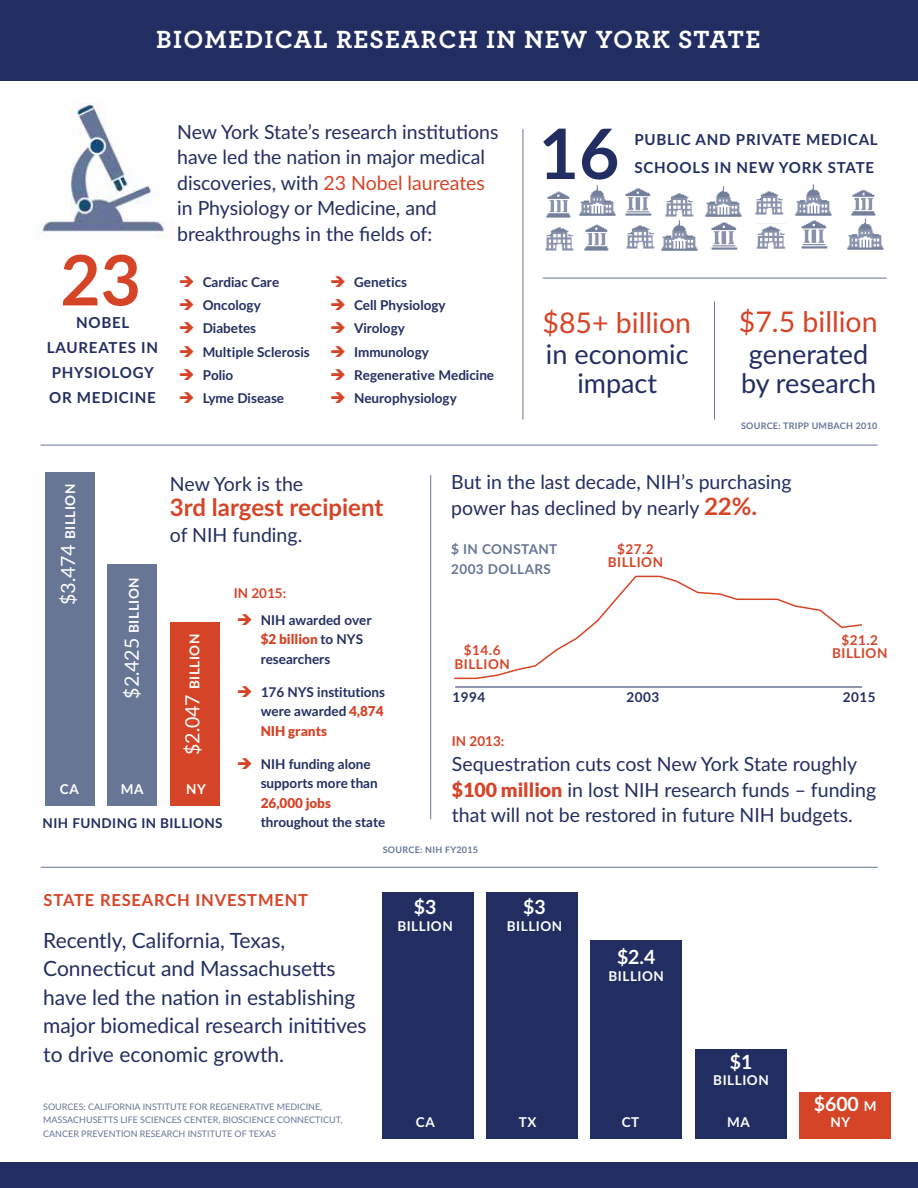
<style>
.page{position:relative;width:918px;height:1188px;background:#fff}
.page>*{position:absolute;margin:0;border:0;box-sizing:border-box;transform-origin:0 0}
.t1{font:700 69.6px "Lato";color:#d64427}
.t2{font:700 69.6px "Lato";color:#222e61}
.t3{font:28.5px "Lato";color:#d64427}
.t4{font:27px/28.5px "Lato";color:#222e61;text-align:center}
.t5{font:700 26.1px "Archer";letter-spacing:.05em;color:#fff}
.t6{font:700 24px "Lato";color:#d64427}
.t7{font:21px/28.5px "Lato";color:#222e61}
.t8{font:19.5px/25.5px "Lato";color:#222e61}
.t9{font:700 19.5px "Lato";color:#fff}
.t10{font:700 16.5px "Lato";letter-spacing:.05em;color:#d64427}
.t11{font:700 15.15px/25.2px "Lato";letter-spacing:.05em;color:#222e61;text-align:center}
.t12{font:700 13.5px/19.5px "Lato";color:#222e61}
.t13{font:700 13.5px "Lato";letter-spacing:.04em;color:#fff}
.t14{font:700 13.5px/13.5px "Lato";letter-spacing:.04em;color:#d64427;text-align:center}
.t15{font:700 13.5px/19.5px "Lato";letter-spacing:.03em;color:#677695}
.t16{font:700 13.5px "Lato";letter-spacing:.03em;color:#222e61}
.t17{font:900 13.5px "Lato";color:#d64427}
.t18{font:9px/13.5px "Lato";color:#677695}
.t19{font:700 9px "Lato";letter-spacing:.03em;color:#677695}
.s1{color:#d64427}
.s2{font-weight:400;font-size:19.5px}
.s3{font-weight:900;color:#d64427}
.s4{font-weight:700;font-size:24px;color:#d64427}
.s5{font-size:13.5px}
</style>
<div class="page">
<img style="left:39px;top:102px;width:128px;height:136px">
<div style="left:799px;top:1093px;width:92px;height:46px;background:#d64427"></div>
<div style="left:695px;top:1049px;width:91px;height:89px;background:#222e61"></div>
<div style="left:486px;top:892px;width:92px;height:247px;background:#222e61"></div>
<div style="left:590px;top:940px;width:92px;height:199px;background:#222e61"></div>
<div style="left:0;top:0;width:918px;height:81px;background:#222e61"></div>
<div style="left:0;top:1162px;width:918px;height:26px;background:#222e61"></div>
<hr style="left:41px;top:445px;width:837px;height:1px;background:#677695">
<hr style="left:430px;top:475px;width:1px;height:344px;background:#677695">
<hr style="left:523px;top:129px;width:1px;height:291px;background:#677695">
<hr style="left:543px;top:278px;width:344px;height:1px;background:#677695">
<hr style="left:41px;top:867px;width:837px;height:1px;background:#677695">
<div style="left:382px;top:892px;width:91px;height:247px;background:#222e61"></div>
<div style="left:46px;top:472px;width:49px;height:334px;background:#677695"></div>
<div style="left:170px;top:622px;width:49px;height:184px;background:#d64427"></div>
<div style="left:107px;top:564px;width:50px;height:242px;background:#677695"></div>
<img style="left:795px;top:184px;width:37px;height:32px">
<img style="left:579px;top:185px;width:37px;height:31px">
<img style="left:661px;top:220px;width:37px;height:31px">
<img style="left:705px;top:186px;width:37px;height:31px">
<img style="left:847px;top:218px;width:37px;height:32px">
<img style="left:625px;top:188px;width:27px;height:28px">
<img style="left:711px;top:222px;width:27px;height:28px">
<img style="left:801px;top:220px;width:27px;height:29px">
<img style="left:546px;top:191px;width:25px;height:27px">
<img style="left:584px;top:224px;width:25px;height:27px">
<img style="left:851px;top:190px;width:25px;height:26px">
<img style="left:665px;top:193px;width:29px;height:24px">
<img style="left:756px;top:226px;width:30px;height:23px">
<img style="left:626px;top:225px;width:29px;height:24px">
<img style="left:755px;top:191px;width:29px;height:24px">
<img style="left:545px;top:227px;width:29px;height:24px">
<hr style="left:714px;top:301px;width:1px;height:119px;background:#677695">
<svg style="left:454px;top:575px;width:408px;height:105px"></svg>
<hr style="left:455px;top:687px;width:407px;height:1px;background:#222e61">
<h3 class="t5" style="left:156px;top:19px;width:606px">BIOMEDICAL RESEARCH IN NEW YORK STATE</h3>
<h1 class="t1" style="left:60px;top:229px;width:82px">23</h1>
<p class="t11" style="left:47px;top:309px;width:113px">NOBEL<br>LAUREATES IN<br>PHYSIOLOGY<br>OR MEDICINE</p>
<p class="t8" style="left:177px;top:118px;width:323px">New York State’s research institutions have led the nation in major medical discoveries, with <span class="s1">23 Nobel laureates </span>in Physiology or Medicine, and breakthroughs in the fields of:</p>
<p class="t12" style="left:179px;top:272px;width:102px"><span class="s1">➔</span> Cardiac Care</p>
<p class="t12" style="left:179px;top:295px;width:84px"><span class="s1">➔</span> Oncology</p>
<p class="t12" style="left:179px;top:318px;width:79px"><span class="s1">➔</span> Diabetes</p>
<p class="t12" style="left:179px;top:342px;width:133px"><span class="s1">➔</span> Multiple Sclerosis</p>
<p class="t12" style="left:179px;top:365px;width:56px"><span class="s1">➔</span> Polio</p>
<p class="t12" style="left:179px;top:388px;width:107px"><span class="s1">➔</span> Lyme Disease</p>
<p class="t12" style="left:330px;top:272px;width:79px"><span class="s1">➔</span> Genetics</p>
<p class="t12" style="left:330px;top:295px;width:117px"><span class="s1">➔</span> Cell Physiology</p>
<p class="t12" style="left:330px;top:318px;width:76px"><span class="s1">➔</span> Virology</p>
<p class="t12" style="left:330px;top:341px;width:100px"><span class="s1">➔</span> Immunology</p>
<p class="t12" style="left:330px;top:365px;width:166px"><span class="s1">➔</span> Regenerative Medicine</p>
<p class="t12" style="left:330px;top:388px;width:128px"><span class="s1">➔</span> Neurophysiology</p>
<h1 class="t2" style="left:539px;top:102px;width:82px">16</h1>
<p class="t11" style="left:634px;top:124px;width:245px;line-height:28.2px;text-align:left">PUBLIC AND PRIVATE MEDICAL<br>SCHOOLS IN NEW YORK STATE</p>
<h2 class="t3" style="left:543px;top:303px;width:150px">$85+ billion</h2>
<h3 class="t4" style="left:546px;top:339px;width:144px">in economic impact</h3>
<h2 class="t3" style="left:739px;top:301px;width:140px">$7.5 billion</h2>
<h3 class="t4" style="left:741px;top:339px;width:137px;text-align:left">generated by research</h3>
<p class="t19" style="left:741px;top:419px;width:138px">SOURCE: TRIPP UMBACH 2010</p>
<p class="t8" style="left:170px;top:470px;width:135px">New York is the</p>
<p class="t6" style="left:170px;top:490px;width:215px">3rd largest recipient</p>
<p class="t8" style="left:170px;top:521px;width:134px">of NIH funding.</p>
<p class="t13" style="left:60px;top:605px;width:123px;rotate:-90deg"><span class="s2">$3.474</span> BILLION</p>
<p class="t13" style="left:124px;top:699px;width:123px;rotate:-90deg"><span class="s2">$2.425</span> BILLION</p>
<p class="t14" style="left:234px;top:586px;width:54px">IN 2015:</p>
<p class="t12" style="left:261px;top:610px;width:113px;text-indent:-24px"><span class="s1">➔</span> NIH awarded over <span class="s3">$2 billion</span> to NYS researchers</p>
<p class="t12" style="left:261px;top:682px;width:126px;text-align:justify;text-indent:-24px"><span class="s1">➔</span> 176 NYS institutions were awarded <span class="s3">4,874<br>NIH grants</span></p>
<p class="t12" style="left:261px;top:754px;width:119px;text-indent:-24px"><span class="s1">➔</span> NIH funding alone supports more than</p>
<p class="t17" style="left:261px;top:795px;width:72px">26,000 jobs</p>
<p class="t12" style="left:261px;top:812px;width:126px">throughout the state</p>
<p class="t13" style="left:185px;top:755px;width:123px;rotate:-90deg"><span class="s2">$2.047</span> BILLION</p>
<p class="t13" style="left:60px;top:779px;width:20px">CA</p>
<p class="t13" style="left:121px;top:779px;width:24px">MA</p>
<p class="t13" style="left:186px;top:779px;width:21px">NY</p>
<p class="t16" style="left:43px;top:813px;width:182px">NIH FUNDING IN BILLIONS</p>
<p class="t8" style="left:451px;top:468px;width:342px">But in the last decade, NIH’s purchasing power has declined by nearly <span class="s4">22%.</span></p>
<p class="t15" style="left:451px;top:539px;width:108px">$ IN CONSTANT<br>2003 DOLLARS</p>
<p class="t14" style="left:454px;top:643px;width:57px">$14.6<br>BILLION</p>
<p class="t12" style="left:452px;top:686px;width:34px">1994</p>
<p class="t14" style="left:608px;top:542px;width:57px">$27.2<br>BILLION</p>
<p class="t12" style="left:627px;top:686px;width:34px">2003</p>
<p class="t14" style="left:832px;top:633px;width:57px">$21.2<br>BILLION</p>
<p class="t12" style="left:843px;top:686px;width:34px">2015</p>
<p class="t14" style="left:452px;top:734px;width:54px">IN 2013:</p>
<p class="t8" style="left:452px;top:751px;width:426px">Sequestration cuts cost New York State roughly <span class="s3">$100 million</span> in lost NIH research funds – funding that will not be restored in future NIH budgets.</p>
<p class="t10" style="left:44px;top:888px;width:266px">STATE RESEARCH INVESTMENT</p>
<p class="t7" style="left:43px;top:925px;width:325px">Recently, California, Texas,<br>Connecticut and Massachusetts have led the nation in establishing major biomedical research inititives to drive economic growth.</p>
<p class="t18" style="left:43px;top:1100px;width:301px">SOURCES: CALIFORNIA INSTITUTE FOR REGENERATIVE MEDICINE,<br>MASSACHUSETTS LIFE SCIENCES CENTER, BIOSCIENCE CONNECTICUT,<br>CANCER PREVENTION RESEARCH INSTITUTE OF TEXAS</p>
<p class="t19" style="left:383px;top:843px;width:97px">SOURCE: NIH FY2015</p>
<p class="t9" style="left:414px;top:893px;width:24px">$3</p>
<p class="t13" style="left:397px;top:916px;width:57px">BILLION</p>
<p class="t9" style="left:523px;top:893px;width:24px">$3</p>
<p class="t13" style="left:507px;top:916px;width:57px">BILLION</p>
<p class="t9" style="left:617px;top:943px;width:40px">$2.4</p>
<p class="t13" style="left:609px;top:966px;width:57px">BILLION</p>
<p class="t9" style="left:730px;top:1047px;width:24px">$1</p>
<p class="t13" style="left:713px;top:1070px;width:57px">BILLION</p>
<p class="t9" style="left:814px;top:1089px;width:64px">$600 <span class="s5">M</span></p>
<p class="t13" style="left:416px;top:1113px;width:20px">CA</p>
<p class="t13" style="left:519px;top:1113px;width:19px">TX</p>
<p class="t13" style="left:622px;top:1113px;width:19px">CT</p>
<p class="t13" style="left:727px;top:1113px;width:24px">MA</p>
<p class="t13" style="left:830px;top:1113px;width:21px">NY</p>
</div>
